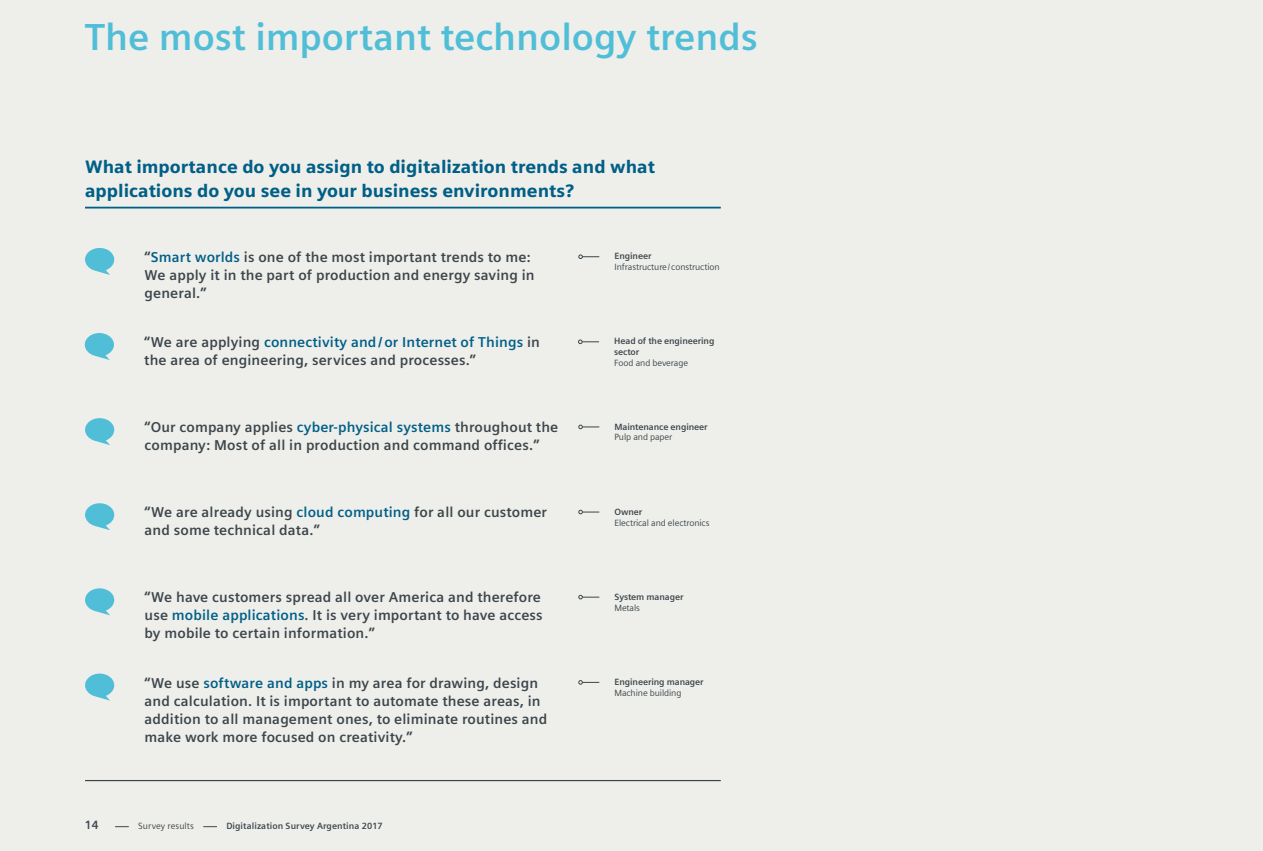
<style>
.page{position:relative;width:1263px;height:851px;background:#fff}
.page>*{position:absolute;margin:0;border:0;box-sizing:border-box;transform-origin:0 0}
.t1{font:700 37.5px "Siemens Sans";color:#50bed7}
.t2{font:900 18px/24px "Siemens Sans";color:#005f87}
.t3{font:700 14.25px/18px "Siemens Sans";letter-spacing:.01em;color:#3c464b}
.t4{font:700 12px "Siemens Sans";color:#3c464b}
.t5{font:9px "Siemens Sans";letter-spacing:-.01em;color:#3c464b}
.t6{font:700 9px/10.8px "Siemens Sans";letter-spacing:-.01em;color:#3c464b}
.t7{font:700 9px "Siemens Sans";letter-spacing:.01em;color:#3c464b}
.t8{font:9px "Siemens Sans";letter-spacing:.01em;color:#3c464b}
.s1{color:#005f87}
</style>
<div class="page">
<div style="left:0;top:0;width:1263px;height:850px;background:#eeeeea"></div>
<svg style="left:115px;top:826px;width:14px;height:1px"></svg>
<svg style="left:203px;top:826px;width:14px;height:1px"></svg>
<hr style="left:85px;top:779px;width:636px;height:2px;background:#3c464b">
<hr style="left:85px;top:207px;width:636px;height:1px;background:#005f87">
<svg style="left:578px;top:254px;width:21px;height:5px"></svg>
<svg style="left:85px;top:248px;width:29px;height:27px"></svg>
<svg style="left:578px;top:339px;width:21px;height:5px"></svg>
<svg style="left:85px;top:333px;width:29px;height:27px"></svg>
<svg style="left:578px;top:424px;width:21px;height:5px"></svg>
<svg style="left:85px;top:418px;width:29px;height:27px"></svg>
<svg style="left:578px;top:509px;width:21px;height:5px"></svg>
<svg style="left:85px;top:503px;width:29px;height:27px"></svg>
<svg style="left:578px;top:594px;width:21px;height:5px"></svg>
<svg style="left:85px;top:588px;width:29px;height:27px"></svg>
<svg style="left:578px;top:680px;width:21px;height:4px"></svg>
<svg style="left:85px;top:673px;width:29px;height:27px"></svg>
<h1 class="t1" style="left:85px;top:16px;width:675px">The most important technology trends</h1>
<p class="t2" style="left:85px;top:154px;width:571px">What importance do you assign to digitalization trends and what applications do you see in your business environments?</p>
<p class="t3" style="left:145px;top:248px;width:392px">“<span class="s1">Smart worlds</span> is one of the most important trends to me:<br>We apply it in the part of production and energy saving in general.”</p>
<p class="t6" style="left:614px;top:251px;width:38px">Engineer</p>
<p class="t5" style="left:614px;top:262px;width:107px">Infrastructure/construction</p>
<p class="t3" style="left:144px;top:333px;width:397px">“We are applying <span class="s1">connectivity and/or Internet of Things</span> in the area of engineering, services and processes.”</p>
<p class="t6" style="left:614px;top:336px;width:102px">Head of the engineering sector</p>
<p class="t5" style="left:614px;top:358px;width:75px">Food and beverage</p>
<p class="t3" style="left:145px;top:418px;width:415px">“Our company applies <span class="s1">cyber-physical systems</span> throughout the company: Most of all in production and command offices.”</p>
<p class="t6" style="left:614px;top:421px;width:95px">Maintenance engineer</p>
<p class="t5" style="left:614px;top:432px;width:59px">Pulp and paper</p>
<p class="t3" style="left:145px;top:503px;width:404px">“We are already using <span class="s1">cloud computing</span> for all our customer and some technical data.”</p>
<p class="t6" style="left:614px;top:506px;width:29px">Owner</p>
<p class="t5" style="left:614px;top:517px;width:97px">Electrical and electronics</p>
<p class="t3" style="left:145px;top:588px;width:399px;text-align:justify">“We have customers spread all over America and therefore use <span class="s1">mobile applications</span>. It is very important to have access by mobile to certain information.”</p>
<p class="t6" style="left:614px;top:591px;width:70px">System manager</p>
<p class="t5" style="left:614px;top:602px;width:27px">Metals</p>
<p class="t3" style="left:145px;top:673px;width:404px">“We use <span class="s1">software and apps</span> in my area for drawing, design and calculation. It is important to automate these areas, in addition to all management ones, to eliminate routines and make work more focused on creativity.”</p>
<p class="t6" style="left:614px;top:676px;width:91px">Engineering manager</p>
<p class="t5" style="left:614px;top:687px;width:69px">Machine building</p>
<p class="t4" style="left:85px;top:818px;width:15px">14</p>
<p class="t8" style="left:138px;top:821px;width:57px">Survey results</p>
<p class="t7" style="left:226px;top:821px;width:158px">Digitalization Survey Argentina 2017</p>
</div>
